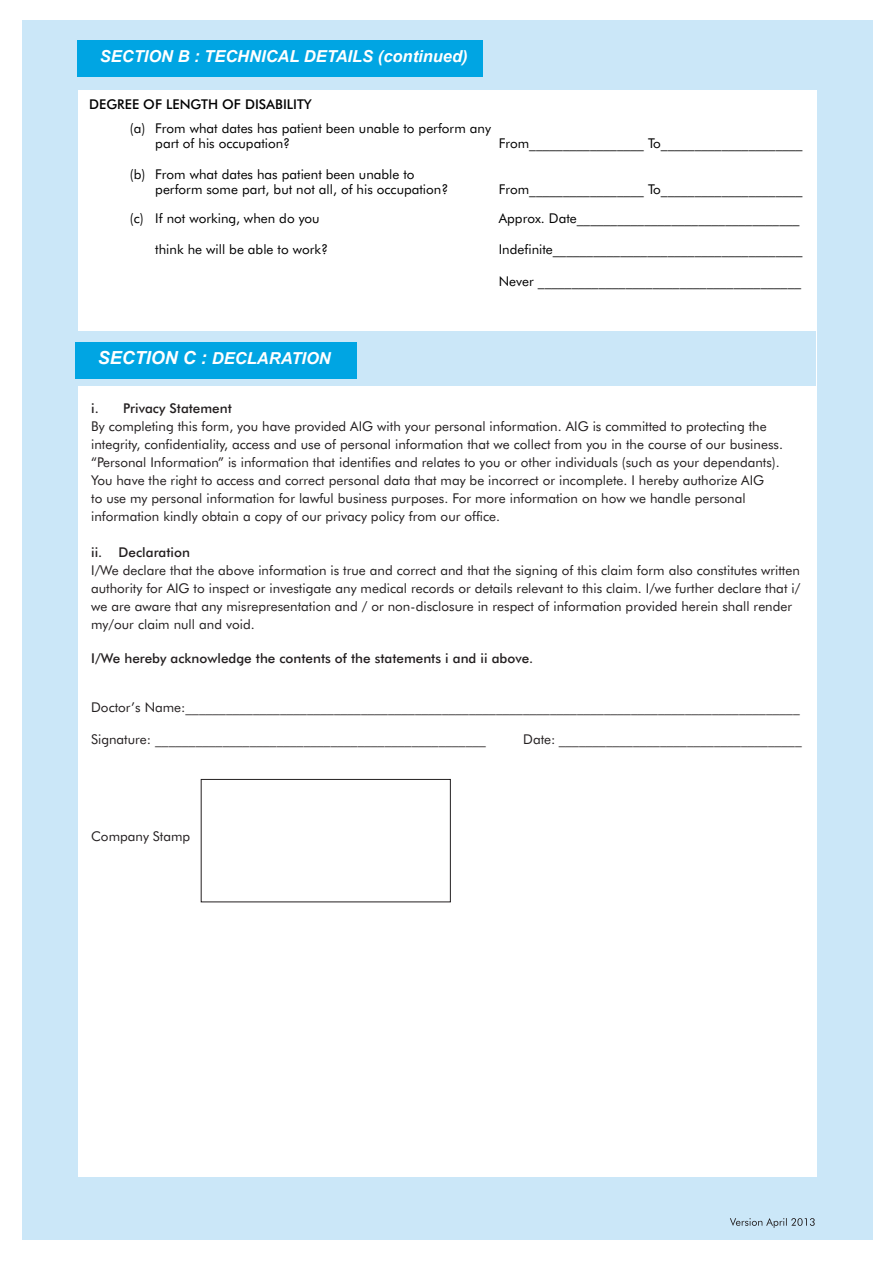
<style>
.page{position:relative;width:893px;height:1263px;background:#fff}
.page>*{position:absolute;margin:0;border:0;box-sizing:border-box;transform-origin:0 0}
.t1{font:italic 700 16.5px "Arial";color:#fff}
.t2{font:13.5px/18px "AIG Futura";color:#231f20}
.t3{font:13.5px/15px "AIG Futura";color:#000}
.t4{font:500 13.5px "AIG Futura";color:#231f20}
.t5{font:500 13.5px "AIG Futura";color:#000}
.s1{font-size:18px}
</style>
<div class="page">
<div style="left:22px;top:20px;width:850px;height:1219px;background:#cbe7f8"></div>
<div style="left:78px;top:90px;width:738px;height:1087px;background:#fff"></div>
<div style="left:75px;top:331px;width:741px;height:55px;background:#cbe7f8"></div>
<div style="left:76px;top:342px;width:281px;height:36px;background:#00a5e3"></div>
<div style="left:201px;top:779px;width:250px;height:123px;border:1px solid #231f20"></div>
<div style="left:77px;top:40px;width:406px;height:37px;background:#00a5e3"></div>
<svg style="left:730px;top:1218px;width:85px;height:10px"></svg>
<p class="t1" style="left:100px;top:45px;width:369px">SECTION B : TECHNICAL DETAILS (continued)</p>
<p class="t5" style="left:89px;top:96px;width:224px">DEGREE OF LENGTH OF DISABILITY</p>
<p class="t3" style="left:155px;top:120px;width:337px;text-indent:-26px">(a) From what dates has patient been unable to perform any part of his occupation?</p>
<p class="t3" style="left:155px;top:167px;width:295px;text-indent:-26px">(b) From what dates has patient been unable to perform some part, but not all, of his occupation?</p>
<p class="t3" style="left:499px;top:135px;width:305px">From_________________ To_____________________</p>
<p class="t3" style="left:499px;top:182px;width:305px">From_________________ To_____________________</p>
<p class="t3" style="left:130px;top:210px;width:191px">(c) If not working, when do you</p>
<p class="t3" style="left:499px;top:210px;width:302px">Approx. Date_________________________________</p>
<p class="t3" style="left:155px;top:242px;width:174px">think he will be able to work?</p>
<p class="t3" style="left:499px;top:242px;width:305px">Indefinite_____________________________________</p>
<p class="t3" style="left:499px;top:273px;width:304px">Never _______________________________________</p>
<p class="t1" style="left:98px;top:348px;width:234px"><span class="s1">SECTION C :</span> DECLARATION</p>
<p class="t4" style="left:91px;top:400px;width:142px">i. Privacy Statement</p>
<p class="t2" style="left:91px;top:417px;width:693px">By completing this form, you have provided AIG with your personal information. AIG is committed to protecting the integrity, confidentiality, access and use of personal information that we collect from you in the course of our business. “Personal Information” is information that identifies and relates to you or other individuals (such as your dependants).<br>You have the right to access and correct personal data that may be incorrect or incomplete. I hereby authorize AIG<br>to use my personal information for lawful business purposes. For more information on how we handle personal information kindly obtain a copy of our privacy policy from our office.</p>
<p class="t4" style="left:91px;top:544px;width:100px">ii. Declaration</p>
<p class="t2" style="left:91px;top:561px;width:711px">I/We declare that the above information is true and correct and that the signing of this claim form also constitutes written authority for AIG to inspect or investigate any medical records or details relevant to this claim. I/we further declare that i/ we are aware that any misrepresentation and / or non-disclosure in respect of information provided herein shall render my/our claim null and void.</p>
<p class="t4" style="left:91px;top:650px;width:444px">I/We hereby acknowledge the contents of the statements i and ii above.</p>
<p class="t2" style="left:91px;top:698px;width:710px">Doctor’s Name:___________________________________________________________________________________________</p>
<p class="t2" style="left:91px;top:730px;width:396px">Signature: _________________________________________________</p>
<p class="t2" style="left:523px;top:730px;width:280px">Date: ____________________________________</p>
<p class="t2" style="left:91px;top:827px;width:101px">Company Stamp</p>
</div>
